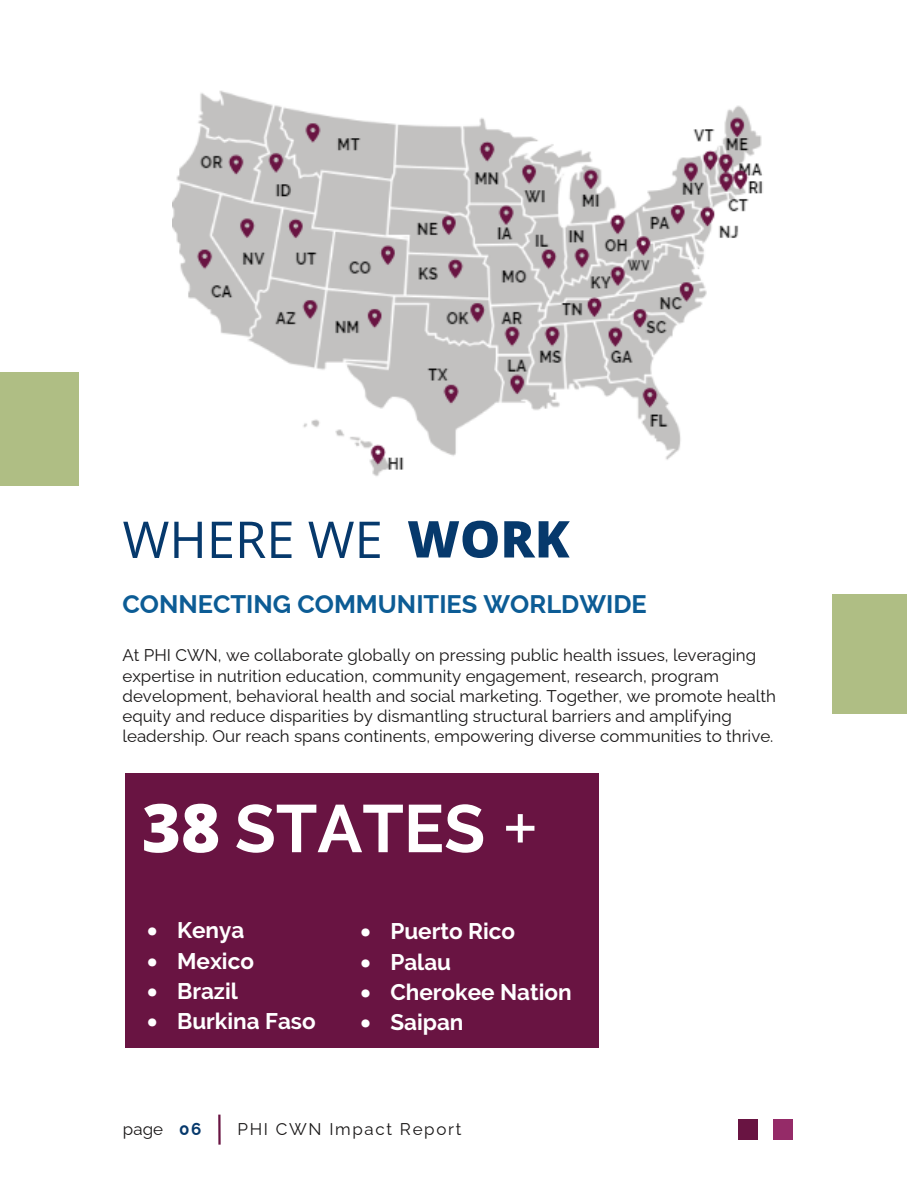
<style>
.page{position:relative;width:918px;height:1188px;background:#fff}
.page>*{position:absolute;margin:0;border:0;box-sizing:border-box;transform-origin:0 0}
.t1{font:700 67.05px "Raleway";color:#fff}
.t2{font:60px "Arial";color:#fff}
.t3{font:50.85px "Open Sans";color:#06396c}
.t4{font:700 25.35px "Raleway";color:#0c5c95}
.t5{font:700 22.5px "Raleway";color:#fff}
.t6{font:16.95px/20.1px "Raleway";color:#191717}
.t7{font:16.95px "Raleway";letter-spacing:.1em;color:#191717}
.t8{font:700 16.95px "Raleway";color:#06396c}
.s1{font-weight:800}
.s2{font-family:"Open Sans";font-weight:800}
</style>
<div class="page">
<hr style="left:218px;top:1115px;width:3px;height:30px;background:#691442">
<div style="left:738px;top:1120px;width:20px;height:20px;background:#691442"></div>
<div style="left:773px;top:1120px;width:20px;height:20px;background:#952b68"></div>
<div style="left:0;top:372px;width:79px;height:113px;background:#afbe84"></div>
<div style="left:832px;top:594px;width:75px;height:119px;background:#afbe84"></div>
<img style="left:172px;top:90px;width:591px;height:386px">
<div style="left:125px;top:773px;width:473px;height:275px;background:#691442"></div>
<p class="t3" style="left:123px;top:504px;width:449px">WHERE WE <span class="s1">WORK</span></p>
<p class="t4" style="left:123px;top:589px;width:526px">CONNECTING COMMUNITIES WORLDWIDE</p>
<p class="t6" style="left:123px;top:645px;width:655px">At PHI CWN, we collaborate globally on pressing public health issues, leveraging expertise in nutrition education, community engagement, research, program development, behavioral health and social marketing. Together, we promote health equity and reduce disparities by dismantling structural barriers and amplifying leadership. Our reach spans continents, empowering diverse communities to thrive.</p>
<p class="t1" style="left:142px;top:790px;width:345px"><span class="s2">38</span> STATES</p>
<h2 class="t2" style="left:503px;top:787px;width:37px">+</h2>
<p class="t5" style="left:147px;top:917px;width:99px">• Kenya</p>
<p class="t5" style="left:147px;top:948px;width:108px">• Mexico</p>
<p class="t5" style="left:147px;top:978px;width:92px">• Brazil</p>
<p class="t5" style="left:147px;top:1009px;width:170px">• Burkina Faso</p>
<h3 class="t5" style="left:360px;top:918px;width:156px">• Puerto Rico</h3>
<h3 class="t5" style="left:360px;top:949px;width:92px">• Palau</h3>
<h3 class="t5" style="left:360px;top:979px;width:213px">• Cherokee Nation</h3>
<h3 class="t5" style="left:360px;top:1010px;width:105px">• Saipan</h3>
<h4 class="t6" style="left:123px;top:1119px;width:42px">page</h4>
<p class="t8" style="left:179px;top:1119px;width:24px">06</p>
<p class="t7" style="left:238px;top:1119px;width:226px">PHI CWN Impact Report</p>
</div>
